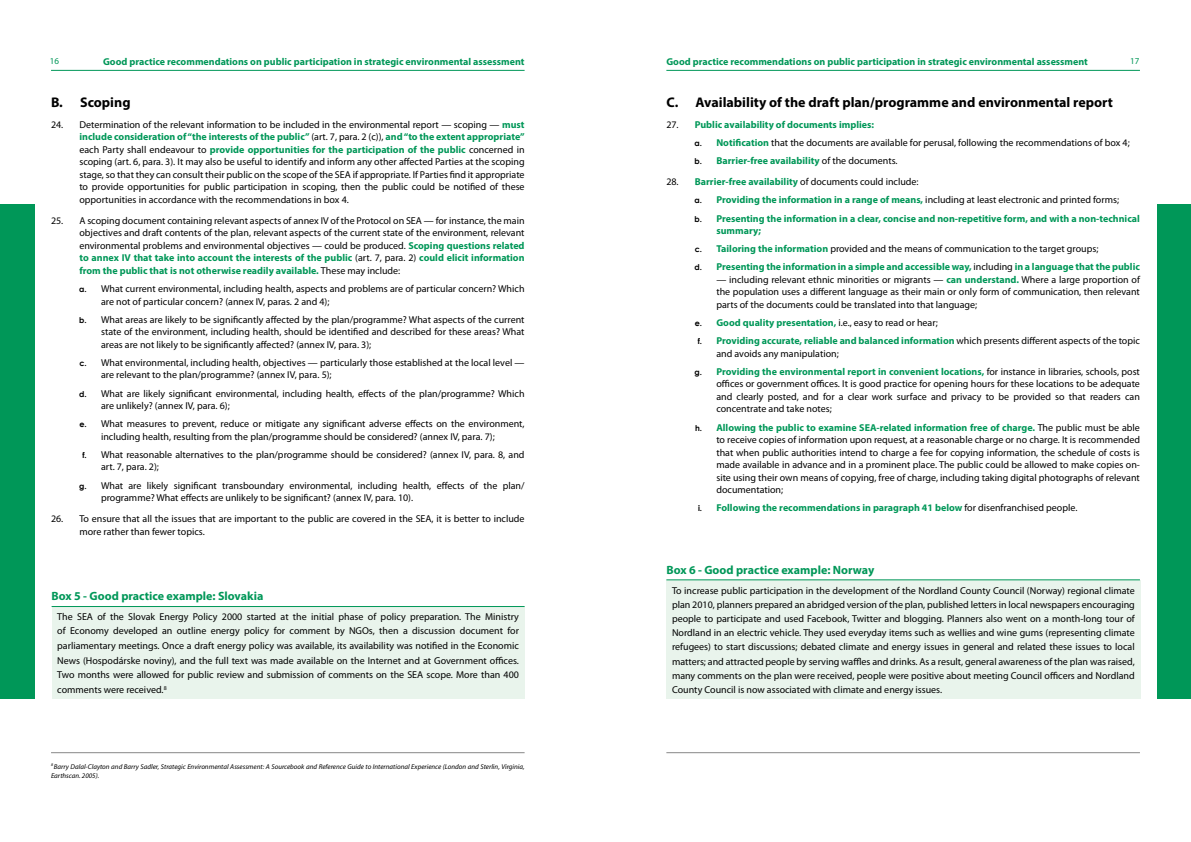
<style>
.page{position:relative;width:1191px;height:842px;background:#fff}
.page>*{position:absolute;margin:0;border:0;box-sizing:border-box;transform-origin:0 0}
.t1{font:700 14px "Myriad Pro";color:#000}
.t2{font:700 12px "Myriad Pro";color:#009758}
.t3{font:10px/12.5px "Myriad Pro";color:#000}
.t4{font:700 10px/18.2px "Myriad Pro";color:#009758}
.t5{font:9px "Myriad Pro";color:#009758}
.t6{font:italic 7px/9px "Myriad Pro";color:#000}
.s1{font-weight:700;color:#009758}
.s2{font-family:"Century Gothic";font-weight:700;font-size:8px}
.s3{font-weight:400;color:#000}
.s4{font-family:"Century Gothic";font-size:8px;color:#000}
</style>
<div class="page">
<hr style="left:51px;top:70px;width:473px;height:1px;background:#009758">
<hr style="left:666px;top:70px;width:474px;height:1px;background:#009758">
<div style="left:0;top:204px;width:34px;height:495px;background:#009758"></div>
<div style="left:1157px;top:204px;width:34px;height:495px;background:#009758"></div>
<hr style="left:51px;top:752px;width:473px;height:1px;background:#878787">
<hr style="left:666px;top:752px;width:474px;height:1px;background:#878787">
<div style="left:52px;top:606px;width:472px;height:93px;background:#e9f4ec"></div>
<hr style="left:52px;top:606px;width:472px;height:1px;background:#009758">
<div style="left:666px;top:580px;width:474px;height:119px;background:#e9f4ec"></div>
<hr style="left:666px;top:579px;width:474px;height:1px;background:#009758">
<p class="t5" style="left:50px;top:56px;width:11px">16</p>
<p class="t4" style="left:103px;top:52px;width:423px">Good practice recommendations on public participation in strategic environmental assessment</p>
<p class="t4" style="left:666px;top:52px;width:423px">Good practice recommendations on public participation in strategic environmental assessment</p>
<p class="t5" style="left:1130px;top:56px;width:11px">17</p>
<h1 class="t1" style="left:51px;top:93px;width:81px">B. Scoping</h1>
<p class="t3" style="left:79px;top:118px;width:447px;text-align:justify;text-indent:-28px">24. Determination of the relevant information to be included in the environmental report — scoping — <span class="s1">must include consideration of “the interests of the public”</span> (art. 7, para. 2 (c)), <span class="s1">and “to the extent appropriate” </span>each Party shall endeavour to <span class="s1">provide opportunities for the participation of the public</span> concerned in scoping (art. 6, para. 3). It may also be useful to identify and inform any other affected Parties at the scoping stage, so that they can consult their public on the scope of the SEA if appropriate. If Parties find it appropriate to provide opportunities for public participation in scoping, then the public could be notified of these opportunities in accordance with the recommendations in box 4.</p>
<p class="t3" style="left:79px;top:214px;width:447px;text-align:justify;text-indent:-28px">25. A scoping document containing relevant aspects of annex IV of the Protocol on SEA — for instance, the main objectives and draft contents of the plan, relevant aspects of the current state of the environment, relevant environmental problems and environmental objectives — could be produced. <span class="s1">Scoping questions related to annex IV that take into account the interests of the public</span> (art. 7, para. 2) <span class="s1">could elicit information from the public that is not otherwise readily available.</span> These may include:</p>
<p class="t3" style="left:101px;top:282px;width:425px;text-indent:-22px"><span class="s2">a.</span> What current environmental, including health, aspects and problems are of particular concern? Which are not of particular concern? (annex IV, paras. 2 and 4);</p>
<p class="t3" style="left:101px;top:313px;width:425px;text-align:justify;text-indent:-22px"><span class="s2">b.</span> What areas are likely to be significantly affected by the plan/programme? What aspects of the current state of the environment, including health, should be identified and described for these areas? What areas are not likely to be significantly affected? (annex IV, para. 3);</p>
<p class="t3" style="left:101px;top:356px;width:425px;text-indent:-22px"><span class="s2">c.</span> What environmental, including health, objectives — particularly those established at the local level — are relevant to the plan/programme? (annex IV, para. 5);</p>
<p class="t3" style="left:101px;top:387px;width:425px;text-indent:-22px"><span class="s2">d.</span> What are likely significant environmental, including health, effects of the plan/programme? Which are unlikely? (annex IV, para. 6);</p>
<p class="t3" style="left:101px;top:417px;width:425px;text-indent:-22px"><span class="s2">e.</span> What measures to prevent, reduce or mitigate any significant adverse effects on the environment, including health, resulting from the plan/programme should be considered? (annex IV, para. 7);</p>
<p class="t3" style="left:101px;top:448px;width:425px;text-indent:-19px"><span class="s2">f.</span> What reasonable alternatives to the plan/programme should be considered? (annex IV, para. 8, and art. 7, para. 2);</p>
<p class="t3" style="left:101px;top:479px;width:425px;text-indent:-22px"><span class="s2">g.</span> What are likely significant transboundary environmental, including health, effects of the plan/ programme? What effects are unlikely to be significant? (annex IV, para. 10).</p>
<p class="t3" style="left:79px;top:512px;width:447px;text-indent:-28px">26. To ensure that all the issues that are important to the public are covered in the SEA, it is better to include more rather than fewer topics.</p>
<h1 class="t1" style="left:666px;top:93px;width:448px">C. Availability of the draft plan/programme and environmental report</h1>
<p class="t3" style="left:694px;top:115px;width:436px;line-height:18.2px;text-indent:-28px">27. <span class="s1">Public availability of documents implies:<br></span><span class="s2">a.</span> <span class="s1">Notification</span> that the documents are available for perusal, following the recommendations of box 4; <span class="s2">b.</span> <span class="s1">Barrier-free availability</span> of the documents.</p>
<p class="t4" style="left:694px;top:172px;width:447px;text-indent:-28px"><span class="s3">28.</span> Barrier-free availability <span class="s3">of documents could include:<br></span><span class="s4">a.</span> Providing the information in a range of means, <span class="s3">including at least electronic and printed forms;<br></span><span class="s4">b.</span> Presenting the information in a clear, concise and non-repetitive form, and with a non-technical</p>
<p class="t4" style="left:694px;top:221px;width:447px;text-indent:22px">summary;<br><span class="s4">c.</span> Tailoring the information <span class="s3">provided and the means of communication to the target groups;<br></span><span class="s4">d.</span> Presenting the information in a simple and accessible way, <span class="s3">including</span> in a language that the public</p>
<p class="t3" style="left:716px;top:273px;width:425px;text-align:justify">— including relevant ethnic minorities or migrants — <span class="s1">can understand.</span> Where a large proportion of the population uses a different language as their main or only form of communication, then relevant parts of the documents could be translated into that language;</p>
<p class="t4" style="left:695px;top:313px;width:446px"><span class="s4">e.</span> Good quality presentation, <span class="s3">i.e., easy to read or hear;<br></span><span class="s4">f.</span> Providing accurate, reliable and balanced information <span class="s3">which presents different aspects of the topic</span></p>
<p class="t3" style="left:694px;top:344px;width:447px;line-height:18.2px;text-indent:22px">and avoids any manipulation;<br><span class="s2">g.</span> <span class="s1">Providing the environmental report in convenient locations,</span> for instance in libraries, schools, post</p>
<p class="t3" style="left:716px;top:378px;width:425px;text-align:justify">offices or government offices. It is good practice for opening hours for these locations to be adequate and clearly posted, and for a clear work surface and privacy to be provided so that readers can concentrate and take notes;</p>
<p class="t3" style="left:716px;top:421px;width:425px;text-align:justify;text-indent:-21px"><span class="s2">h.</span> <span class="s1">Allowing the public to examine SEA-related information free of charge.</span> The public must be able to receive copies of information upon request, at a reasonable charge or no charge. It is recommended that when public authorities intend to charge a fee for copying information, the schedule of costs is made available in advance and in a prominent place. The public could be allowed to make copies on&shy;site using their own means of copying, free of charge, including taking digital photographs of relevant documentation;</p>
<p class="t4" style="left:698px;top:498px;width:381px"><span class="s4">i.</span> Following the recommendations in paragraph 41 below <span class="s3">for disenfranchised people.</span></p>
<p class="t2" style="left:52px;top:588px;width:213px">Box 5 - Good practice example: Slovakia</p>
<p class="t3" style="left:57px;top:609px;width:463px;line-height:14.6px;text-align:justify">The SEA of the Slovak Energy Policy 2000 started at the initial phase of policy preparation. The Ministry of Economy developed an outline energy policy for comment by NGOs, then a discussion document for parliamentary meetings. Once a draft energy policy was available, its availability was notified in the Economic News (Hospodárske noviny), and the full text was made available on the Internet and at Government offices.<br>Two months were allowed for public review and submission of comments on the SEA scope. More than 400 comments were received.<sup>8</sup></p>
<p class="t6" style="left:51px;top:762px;width:475px"><sup>8</sup> Barry Dalal-Clayton and Barry Sadler, Strategic Environmental Assessment: A Sourcebook and Reference Guide to International Experience (London and Sterlin, Virginia,<br>Earthscan. 2005).</p>
<p class="t2" style="left:666px;top:562px;width:209px">Box 6 - Good practice example: Norway</p>
<p class="t3" style="left:672px;top:583px;width:464px;line-height:14.2px;text-align:justify">To increase public participation in the development of the Nordland County Council (Norway) regional climate plan 2010, planners prepared an abridged version of the plan, published letters in local newspapers encouraging people to participate and used Facebook, Twitter and blogging. Planners also went on a month-long tour of Nordland in an electric vehicle. They used everyday items such as wellies and wine gums (representing climate refugees) to start discussions; debated climate and energy issues in general and related these issues to local matters; and attracted people by serving waffles and drinks. As a result, general awareness of the plan was raised, many comments on the plan were received, people were positive about meeting Council officers and Nordland County Council is now associated with climate and energy issues.</p>
</div>
